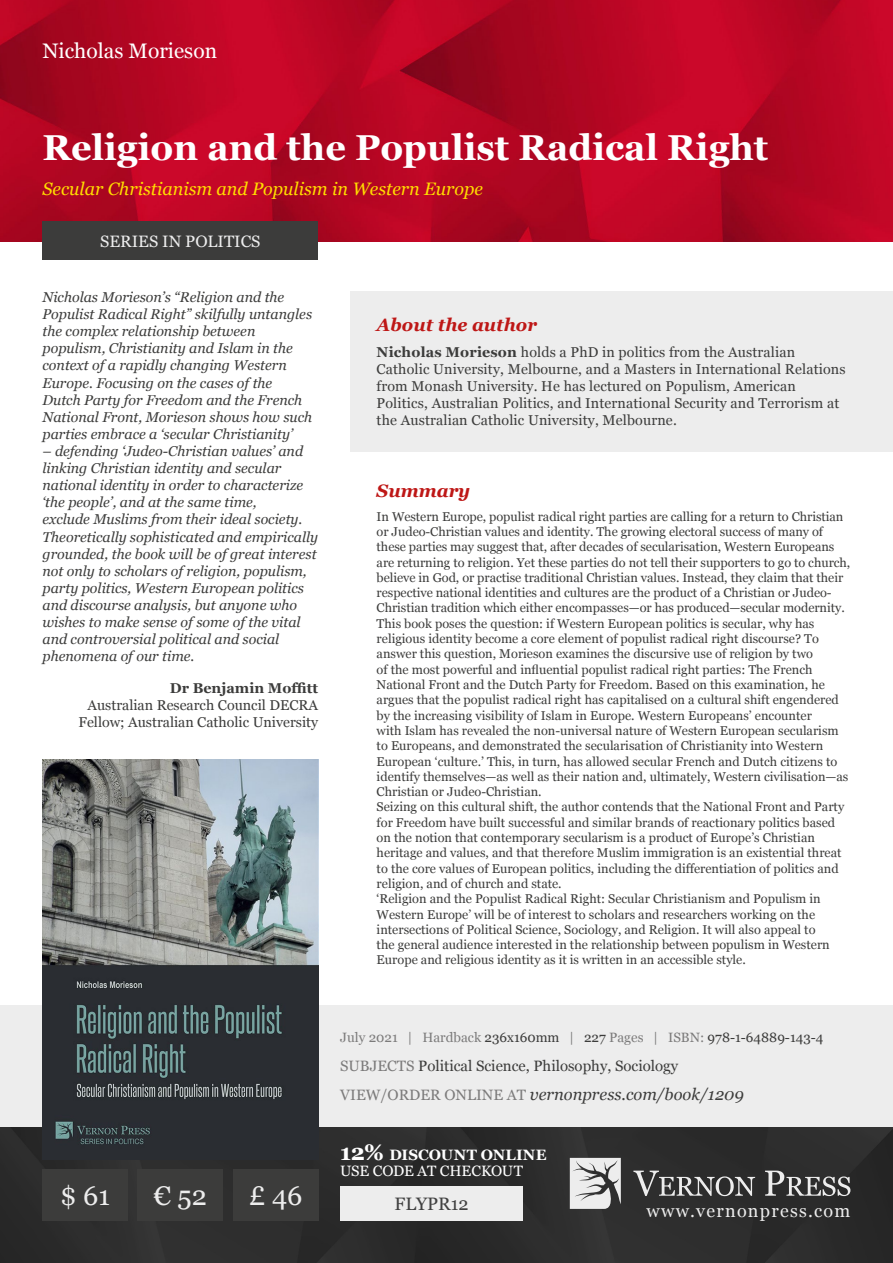
<style>
.page{position:relative;width:893px;height:1263px;background:#fff}
.page>*{position:absolute;margin:0;border:0;box-sizing:border-box;transform-origin:0 0}
.t1{font:700 36px "Georgia";color:#fff}
.t2{font:27px "Georgia";color:#ededed}
.t3{font:21px "Georgia";color:#fff}
.t4{font:italic 18px "Georgia";color:#fd0}
.t5{font:italic 700 18px "Georgia";color:#be1716}
.t6{font:18px "Georgia";letter-spacing:.07em;color:#ededed}
.t7{font:18px "Georgia";color:#404040}
.t8{font:italic 16.5px "Georgia";color:#3c3c3b}
.t9{font:16.5px "Georgia";color:#ededed}
.t10{font:15px "Georgia";color:#3c3c3b}
.t11{font:15px/16.5px "Georgia";letter-spacing:-.015em;color:#fff}
.t12{font:italic 14.25px/17.1px "Georgia";color:#3c3c3b}
.t13{font:14.25px/17.1px "Georgia";letter-spacing:.01em;color:#3c3c3b}
.t14{font:700 14.25px "Georgia";color:#3c3c3b}
.t15{font:13.5px "Georgia";color:#7c7b7b}
.t16{font:12.75px/15.3px "Georgia";color:#3c3c3b}
.s1{font-weight:700}
.s2{color:#3c3c3b}
.s3{color:#7c7b7b}
.s4{font-style:normal;font-size:15px;color:#7c7b7b}
.s5{font-weight:700;font-size:22.5px}
</style>
<div class="page">
<img style="left:0;top:0;width:893px;height:242px">
<div style="left:0;top:1127px;width:893px;height:136px;background:#2d2d2d"></div>
<svg style="left:633px;top:1170px;width:122px;height:26px;background:#5b5b5b"></svg>
<svg style="left:765px;top:1170px;width:85px;height:26px;background:#636363"></svg>
<svg style="left:570px;top:1158px;width:51px;height:51px;background:#c2c2c2"></svg>
<div style="left:350px;top:291px;width:543px;height:160px;background:#ededed"></div>
<div style="left:0;top:1005px;width:893px;height:122px;background:#ededed"></div>
<div style="left:43px;top:1169px;width:85px;height:51px;background:#3c3c3b"></div>
<div style="left:138px;top:1169px;width:85px;height:51px;background:#3c3c3b"></div>
<div style="left:233px;top:1169px;width:85px;height:51px;background:#3c3c3b"></div>
<div style="left:340px;top:1186px;width:183px;height:34px;background:#ededed"></div>
<img style="left:43px;top:759px;width:275px;height:400px">
<div style="left:43px;top:221px;width:275px;height:38px;background:#3c3c3b"></div>
<h3 class="t3" style="left:43px;top:36px;width:176px">Nicholas Morieson</h3>
<h1 class="t1" style="left:43px;top:120px;width:727px">Religion and the Populist Radical Right</h1>
<h3 class="t4" style="left:43px;top:175px;width:442px">Secular Christianism and Populism in Western Europe</h3>
<p class="t9" style="left:100px;top:229px;width:162px">SERIES IN POLITICS</p>
<p class="t12" style="left:43px;top:288px;width:271px">Nicholas Morieson’s “Religion and the Populist Radical Right” skilfully untangles the complex relationship between populism, Christianity and Islam in the context of a rapidly changing Western Europe. Focusing on the cases of the Dutch Party for Freedom and the French National Front, Morieson shows how such parties embrace a ‘secular Christianity’</p>
<p class="t12" style="left:43px;top:442px;width:277px">– defending ‘Judeo-Christian values’ and linking Christian identity and secular national identity in order to characterize ‘the people’, and at the same time,<br>exclude Muslims from their ideal society.<br>Theoretically sophisticated and empirically grounded, the book will be of great interest not only to scholars of religion, populism, party politics, Western European politics and discourse analysis, but anyone who wishes to make sense of some of the vital and controversial political and social phenomena of our time.</p>
<p class="t14" style="left:170px;top:677px;width:150px">Dr Benjamin Moffitt</p>
<p class="t13" style="left:79px;top:696px;width:241px;text-align:right">Australian Research Council DECRA<br>Fellow; Australian Catholic University</p>
<h3 class="t5" style="left:377px;top:312px;width:162px">About the author</h3>
<p class="t13" style="left:377px;top:342px;width:470px"><span class="s1">Nicholas Morieson</span> holds a PhD in politics from the Australian Catholic University, Melbourne, and a Masters in International Relations from Monash University. He has lectured on Populism, American Politics, Australian Politics, and International Security and Terrorism at the Australian Catholic University, Melbourne.</p>
<h3 class="t5" style="left:377px;top:477px;width:95px">Summary</h3>
<p class="t16" style="left:377px;top:508px;width:475px">In Western Europe, populist radical right parties are calling for a return to Christian or Judeo-Christian values and identity. The growing electoral success of many of these parties may suggest that, after decades of secularisation, Western Europeans are returning to religion. Yet these parties do not tell their supporters to go to church, believe in God, or practise traditional Christian values. Instead, they claim that their respective national identities and cultures are the product of a Christian or Judeo-Christian tradition which either encompasses—or has produced—secular modernity.<br>This book poses the question: if Western European politics is secular, why has religious identity become a core element of populist radical right discourse? To answer this question, Morieson examines the discursive use of religion by two<br>of the most powerful and influential populist radical right parties: The French National Front and the Dutch Party for Freedom. Based on this examination, he argues that the populist radical right has capitalised on a cultural shift engendered by the increasing visibility of Islam in Europe. Western Europeans’ encounter<br>with Islam has revealed the non-universal nature of Western European secularism to Europeans, and demonstrated the secularisation of Christianity into Western European ‘culture.’ This, in turn, has allowed secular French and Dutch citizens to identify themselves—as well as their nation and, ultimately, Western civilisation—as Christian or Judeo-Christian.<br>Seizing on this cultural shift, the author contends that the National Front and Party for Freedom have built successful and similar brands of reactionary politics based on the notion that contemporary secularism is a product of Europe’s Christian heritage and values, and that therefore Muslim immigration is an existential threat to the core values of European politics, including the differentiation of politics and religion, and of church and state.<br>‘Religion and the Populist Radical Right: Secular Christianism and Populism in Western Europe’ will be of interest to scholars and researchers working on the intersections of Political Science, Sociology, and Religion. It will also appeal to<br>the general audience interested in the relationship between populism in Western Europe and religious identity as it is written in an accessible style.</p>
<p class="t15" style="left:340px;top:1027px;width:485px">July 2021 | Hardback <span class="s2">236x160mm</span> | <span class="s2">227</span> Pages | ISBN: <span class="s2">978-1-64889-143-4</span></p>
<p class="t10" style="left:340px;top:1055px;width:340px"><span class="s3">SUBJECTS</span> Political Science, Philosophy, Sociology</p>
<p class="t8" style="left:340px;top:1082px;width:405px"><span class="s4">VIEW/ORDER ONLINE AT</span> vernonpress.com/book/1209</p>
<p class="t11" style="left:340px;top:1146px;width:208px"><span class="s5">12%</span> <span class="s1">DISCOUNT ONLINE<br></span>USE CODE AT CHECKOUT</p>
<h2 class="t2" style="left:60px;top:1176px;width:51px">$ 61</h2>
<h2 class="t2" style="left:154px;top:1176px;width:55px">€ 52</h2>
<h2 class="t2" style="left:249px;top:1176px;width:55px">£ 46</h2>
<h3 class="t7" style="left:395px;top:1191px;width:76px">FLYPR12</h3>
<h3 class="t6" style="left:647px;top:1197px;width:205px">www.vernonpress.com</h3>
</div>
